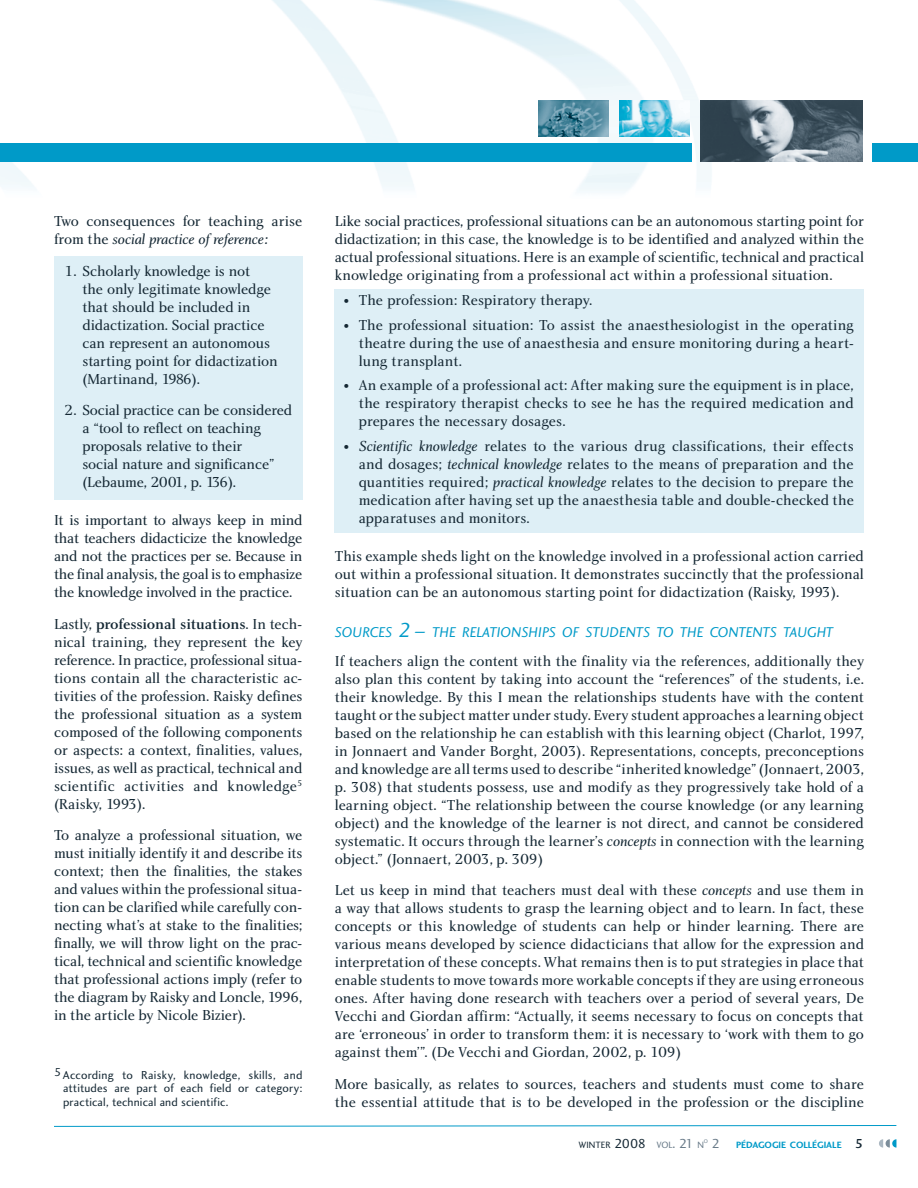
<style>
.page{position:relative;width:918px;height:1188px;background:#fff}
.page>*{position:absolute;margin:0;border:0;box-sizing:border-box;transform-origin:0 0}
.t1{font:15px/18px "Charlotte Book Plain";letter-spacing:-.01em;color:#142733;text-align:justify}
.t2{font:15px "Charlotte Medium Plain";letter-spacing:-.01em;color:#142733}
.t3{font:15px "Charlotte Book Italic Plain";letter-spacing:-.005em;color:#142733}
.t4{font:14.7px "Charlotte Sans Book Italic Plain";letter-spacing:-.025em;color:#009ac8}
.t5{font:12px/13.5px "Charlotte Sans Book Plain";letter-spacing:.015em;color:#142733;text-align:justify}
.t6{font:9.45px "Charlotte Sans Bold Plain";color:#009ac8}
.t7{font:9.45px "Charlotte Sans Book Plain";color:#142733}
.t8{font:5.55px "Charlotte Sans Book Plain";color:#687a88}
.s1{font-family:"Charlotte Book Plain"}
.s2{font-size:12px}
.s3{font-family:"Charlotte Book Italic Plain"}
.s4{font-size:21px}
.s5{font-size:13.5px}
.s6{color:#687a88}
.s7{font-size:13.5px;color:#687a88}
.s8{font-family:"Charlotte Sans Book Plain";font-size:13.5px;color:#687a88}
.s9{font-family:"Charlotte Sans Medium Plain";font-size:13.5px;color:#142733}
</style>
<div class="page">
<div style="left:335px;top:289px;width:529px;height:244px;background:#deeff6"></div>
<div style="left:54px;top:256px;width:248px;height:244px;background:#deeff6"></div>
<img style="left:0;top:0;width:918px;height:192px">
<img style="left:701px;top:101px;width:162px;height:61px">
<img style="left:619px;top:101px;width:70px;height:36px">
<img style="left:538px;top:101px;width:71px;height:36px">
<svg style="left:879px;top:1139px;width:17px;height:9px"></svg>
<svg style="left:54px;top:1125px;width:843px;height:2px;background:#7fcbe2"></svg>
<div style="left:872px;top:144px;width:46px;height:18px;background:#009ac8"></div>
<div style="left:0;top:144px;width:691px;height:18px;background:#009ac8"></div>
<p class="t1" style="left:54px;top:213px;width:250px">Two consequences for teaching arise</p>
<p class="t3" style="left:54px;top:233px;width:216px"><span class="s1">from the</span> social practice of reference:</p>
<p class="t1" style="left:82px;top:263px;width:197px;text-align:left;text-indent:-18px">1. Scholarly knowledge is not<br>the only legitimate knowledge that should be included in didactization. Social practice can represent an autonomous starting point for didactization (Martinand, 1986).</p>
<p class="t1" style="left:82px;top:402px;width:211px;text-align:left;text-indent:-18px">2. Social practice can be considered a “tool to reflect on teaching proposals relative to their<br>social nature and significance” (Lebaume, 2001, p. 136).</p>
<p class="t1" style="left:54px;top:513px;width:250px">It is important to always keep in mind that teachers didacticize the knowledge and not the practices per se. Because in the final analysis, the goal is to emphasize the knowledge involved in the practice.</p>
<p class="t2" style="left:54px;top:618px;width:250px"><span class="s1">Lastly,</span> professional situations<span class="s1">. In tech-</span></p>
<p class="t1" style="left:54px;top:634px;width:250px">nical training, they represent the key reference. In practice, professional situa&shy;tions contain all the characteristic ac&shy;tivities of the profession. Raisky defines the professional situation as a system composed of the following components or aspects: a context, finalities, values, issues, as well as practical, technical and scientific activities and knowledge<sup>5 </sup>(Raisky, 1993).</p>
<p class="t1" style="left:54px;top:828px;width:250px">To analyze a professional situation, we must initially identify it and describe its context; then the finalities, the stakes and values within the professional situa&shy;tion can be clarified while carefully con&shy;necting what’s at stake to the finalities; finally, we will throw light on the prac&shy;tical, technical and scientific knowledge that professional actions imply (refer to the diagram by Raisky and Loncle, 1996, in the article by Nicole Bizier).</p>
<p class="t5" style="left:63px;top:1069px;width:241px;text-indent:-9px">5 According to Raisky, knowledge, skills, and attitudes are part of each field or category: practical, technical and scientific.</p>
<p class="t1" style="left:335px;top:213px;width:531px">Like social practices, professional situations can be an autonomous starting point for didactization; in this case, the knowledge is to be identified and analyzed within the actual professional situations. Here is an example of scientific, technical and practical knowledge originating from a professional act within a professional situation.</p>
<p class="t1" style="left:344px;top:292px;width:250px"><span class="s2">•</span> The profession: Respiratory therapy.</p>
<p class="t1" style="left:359px;top:317px;width:497px;text-indent:-15px"><span class="s2">•</span> The professional situation: To assist the anaesthesiologist in the operating theatre during the use of anaesthesia and ensure monitoring during a heart&shy;lung transplant.</p>
<p class="t1" style="left:359px;top:378px;width:496px;text-indent:-15px"><span class="s2">•</span> An example of a professional act: After making sure the equipment is in place, the respiratory therapist checks to see he has the required medication and prepares the necessary dosages.</p>
<p class="t1" style="left:359px;top:438px;width:497px;text-indent:-15px"><span class="s2">•</span> <span class="s3">Scientific knowledge</span> relates to the various drug classifications, their effects and dosages; <span class="s3">technical knowledge</span> relates to the means of preparation and the quantities required; <span class="s3">practical knowledge</span> relates to the decision to prepare the medication after having set up the anaesthesia table and double-checked the apparatuses and monitors.</p>
<p class="t1" style="left:335px;top:549px;width:531px">This example sheds light on the knowledge involved in a professional action carried out within a professional situation. It demonstrates succinctly that the professional situation can be an autonomous starting point for didactization (Raisky, 1993).</p>
<p class="t4" style="left:335px;top:626px;width:500px">SOURCES <span class="s4">2 –</span> THE RELATIONSHIPS OF STUDENTS TO THE CONTENTS TAUGHT</p>
<p class="t1" style="left:335px;top:653px;width:531px">If teachers align the content with the finality via the references, additionally they also plan this content by taking into account the “references” of the students, i.e. their knowledge. By this I mean the relationships students have with the content taught or the subject matter under study. Every student approaches a learning object based on the relationship he can establish with this learning object (Charlot, 1997, in Jonnaert and Vander Borght, 2003). Representations, concepts, preconceptions and knowledge are all terms used to describe “inherited knowledge” (Jonnaert, 2003, p. 308) that students possess, use and modify as they progressively take hold of a learning object. “The relationship between the course knowledge (or any learning object) and the knowledge of the learner is not direct, and cannot be considered systematic. It occurs through the learner’s <span class="s3">concepts</span> in connection with the learning object.” (Jonnaert, 2003, p. 309)</p>
<p class="t1" style="left:335px;top:883px;width:531px">Let us keep in mind that teachers must deal with these <span class="s3">concepts</span> and use them in a way that allows students to grasp the learning object and to learn. In fact, these concepts or this knowledge of students can help or hinder learning. There are various means developed by science didacticians that allow for the expression and interpretation of these concepts. What remains then is to put strategies in place that enable students to move towards more workable concepts if they are using erroneous ones. After having done research with teachers over a period of several years, De Vecchi and Giordan affirm: “Actually, it seems necessary to focus on concepts that are ‘erroneous’ in order to transform them: it is necessary to ‘work with them to go against them’”. (De Vecchi and Giordan, 2002, p. 109)</p>
<p class="t1" style="left:335px;top:1076px;width:531px">More basically, as relates to sources, teachers and students must come to share the essential attitude that is to be developed in the profession or the discipline</p>
<p class="t7" style="left:579px;top:1141px;width:127px">WINTER <span class="s5">2008</span> <span class="s6">VOL</span><span class="s7">. 21</span> <span class="s6">N</span></p>
<p class="t8" style="left:704px;top:1139px;width:6px">O</p>
<p class="t6" style="left:712px;top:1141px;width:153px"><span class="s8">2</span> PÉDAGOGIE COLLÉGIALE <span class="s9">5</span></p>
</div>
